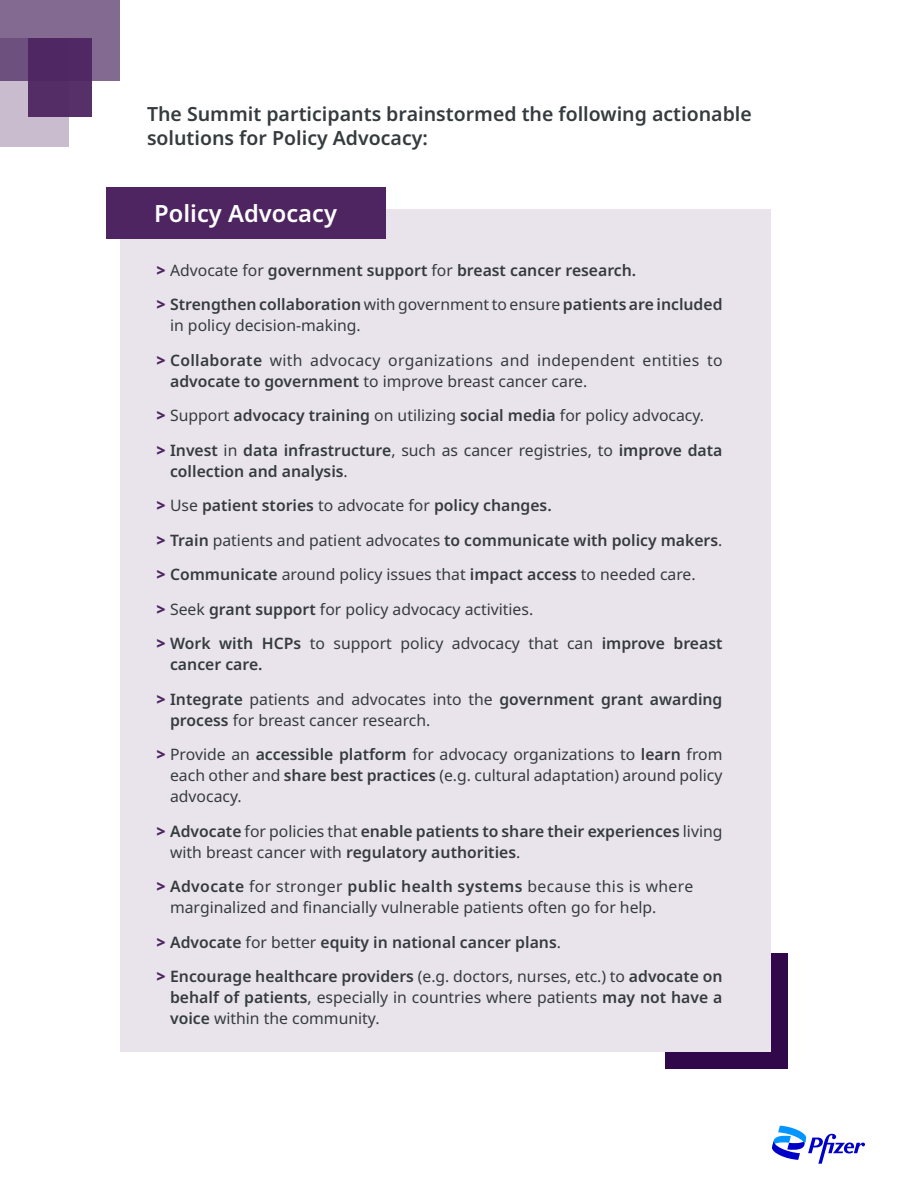
<style>
.page{position:relative;width:918px;height:1188px;background:#fff}
.page>*{position:absolute;margin:0;border:0;box-sizing:border-box;transform-origin:0 0}
.headline{font:600 23.7px "Noto Sans";color:#fff}
.body{font:600 19.5px/24px "Noto Sans";color:#353b3e}
.t1{font:15.75px/21px "Noto Sans";color:#353b3e}
.t2{font:600 15.75px/21px "Noto Sans";color:#353b3e}
.t3{font:15.75px/21px "Noto Sans";letter-spacing:.02em;color:#353b3e}
.s1{font-weight:900;color:#4e2561}
.s2{font-weight:400}
.s3{font-weight:600}
</style>
<div class="page">
<div style="left:0;top:38px;width:68px;height:109px;background:#c8bcce"></div>
<svg style="left:0;top:0;width:120px;height:81px;background:#7f658d"></svg>
<div style="left:28px;top:38px;width:64px;height:79px;background:#4e2561"></div>
<svg style="left:773px;top:1126px;width:92px;height:38px"></svg>
<div style="left:665px;top:954px;width:123px;height:115px;background:#310849"></div>
<div style="left:120px;top:209px;width:651px;height:843px;background:#e9e4eb"></div>
<div style="left:106px;top:188px;width:280px;height:51px;background:#4e2561"></div>
<p class="body" style="left:147px;top:102px;width:606px">The Summit participants brainstormed the following actionable solutions for Policy Advocacy:</p>
<p class="headline" style="left:154px;top:196px;width:184px">Policy Advocacy</p>
<p class="t2" style="left:157px;top:260px;width:481px"><span class="s1">&gt;</span> <span class="s2">Advocate for</span> government support <span class="s2">for</span> breast cancer research.</p>
<p class="t1" style="left:170px;top:294px;width:554px;text-indent:-14px"><span class="s1">&gt;</span> <span class="s3">Strengthen collaboration</span> with government to ensure <span class="s3">patients are included </span>in policy decision-making.</p>
<p class="t3" style="left:170px;top:350px;width:554px;text-indent:-14px"><span class="s1">&gt;</span> <span class="s3">Collaborate</span> with advocacy organizations and independent entities to <span class="s3">advocate to government</span> to improve breast cancer care.</p>
<p class="t1" style="left:157px;top:405px;width:549px"><span class="s1">&gt;</span> Support <span class="s3">advocacy training</span> on utilizing <span class="s3">social media</span> for policy advocacy.</p>
<p class="t2" style="left:170px;top:440px;width:554px;text-indent:-14px"><span class="s1">&gt;</span> Invest <span class="s2">in</span> data infrastructure<span class="s2">, such as cancer registries, to</span> improve data collection and analysis<span class="s2">.</span></p>
<p class="t2" style="left:157px;top:495px;width:397px"><span class="s1">&gt;</span> <span class="s2">Use</span> patient stories <span class="s2">to advocate for</span> policy changes.</p>
<p class="t2" style="left:157px;top:530px;width:567px"><span class="s1">&gt;</span> Train <span class="s2">patients and patient advocates</span> to communicate with policy makers<span class="s2">.</span></p>
<p class="t1" style="left:157px;top:564px;width:541px"><span class="s1">&gt;</span> <span class="s3">Communicate</span> around policy issues that <span class="s3">impact access</span> to needed care.</p>
<p class="t1" style="left:157px;top:599px;width:378px"><span class="s1">&gt;</span> Seek <span class="s3">grant support</span> for policy advocacy activities.</p>
<p class="t2" style="left:170px;top:633px;width:554px;text-indent:-14px"><span class="s1">&gt;</span> Work with HCPs <span class="s2">to support policy advocacy that can</span> improve breast cancer care.</p>
<p class="t1" style="left:170px;top:689px;width:554px;text-indent:-14px"><span class="s1">&gt;</span> <span class="s3">Integrate</span> patients and advocates into the <span class="s3">government grant awarding process</span> for breast cancer research.</p>
<p class="t1" style="left:170px;top:744px;width:554px;text-align:justify;text-indent:-14px"><span class="s1">&gt;</span> Provide an <span class="s3">accessible platform</span> for advocacy organizations to <span class="s3">learn</span> from each other and <span class="s3">share best practices</span> (e.g. cultural adaptation) around policy advocacy.</p>
<p class="t2" style="left:170px;top:821px;width:554px;text-indent:-14px"><span class="s1">&gt;</span> Advocate <span class="s2">for policies that</span> enable patients to share their experiences <span class="s2">living with breast cancer with</span> regulatory authorities<span class="s2">.</span></p>
<p class="t1" style="left:170px;top:876px;width:525px;text-indent:-14px"><span class="s1">&gt;</span> <span class="s3">Advocate</span> for stronger <span class="s3">public health systems</span> because this is where marginalized and financially vulnerable patients often go for help.</p>
<p class="t2" style="left:157px;top:932px;width:406px"><span class="s1">&gt;</span> Advocate <span class="s2">for better</span> equity in national cancer plans<span class="s2">.</span></p>
<p class="t1" style="left:170px;top:966px;width:554px;text-align:justify;text-indent:-14px"><span class="s1">&gt;</span> <span class="s3">Encourage healthcare providers</span> (e.g. doctors, nurses, etc.) to <span class="s3">advocate on behalf of patients</span>, especially in countries where patients <span class="s3">may not have a voice</span> within the community.</p>
</div>
